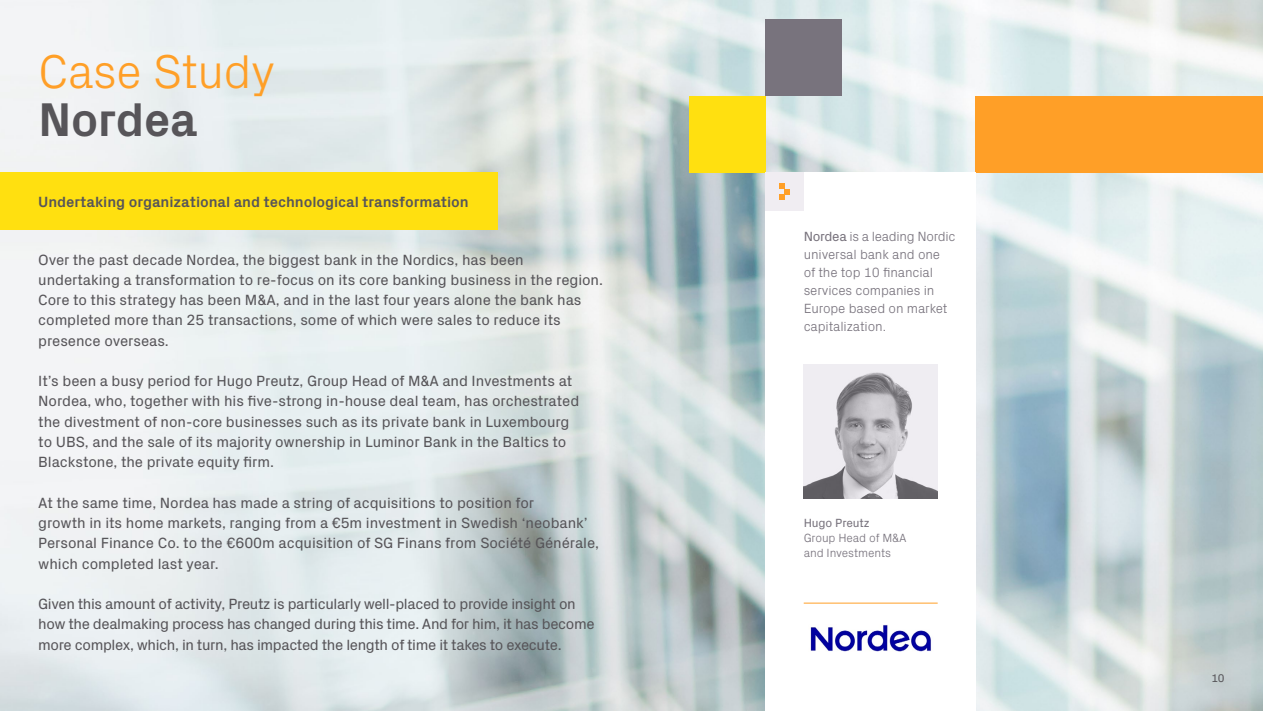
<style>
.page{position:relative;width:1263px;height:711px;background:#fff}
.page>*{position:absolute;margin:0;border:0;box-sizing:border-box;transform-origin:0 0}
.t1{font:300 48px "Px Grotesk";letter-spacing:-.015em;color:#ff9f27}
.t2{font:700 48px "Px Grotesk";letter-spacing:-.015em;color:#575559}
.t3{font:15px/20.2px "Px Grotesk";letter-spacing:-.005em;color:#575559}
.t4{font:15px/20.2px "Px Grotesk";letter-spacing:-.025em;color:#575559}
.t5{font:700 15px "Px Grotesk";letter-spacing:-.005em;color:#575559}
.t6{font:300 13.5px/18px "Px Grotesk";letter-spacing:-.01em;color:#78737d}
.t7{font:300 12px/15px "Px Grotesk";letter-spacing:-.01em;color:#78737d}
.t8{font:12px "Px Grotesk";letter-spacing:-.01em;color:#78737d}
.t9{font:11.25px "Px Grotesk";color:#575559}
.s1{font-weight:400}
</style>
<div class="page">
<img style="left:0;top:0;width:1263px;height:710px">
<div style="left:976px;top:96px;width:287px;height:76px;background:#ff9f27"></div>
<div style="left:689px;top:96px;width:76px;height:76px;background:#ffe010"></div>
<div style="left:765px;top:19px;width:77px;height:77px;background:#78737d"></div>
<div style="left:0;top:172px;width:497px;height:58px;background:#ffe010"></div>
<div style="left:765px;top:172px;width:211px;height:538px;background:#fff"></div>
<img style="left:804px;top:364px;width:133px;height:134px">
<hr style="left:804px;top:602px;width:134px;height:1px;background:#ff9f27">
<div style="left:765px;top:172px;width:39px;height:38px;background:#f0edf2"></div>
<svg style="left:779px;top:183px;width:11px;height:17px"></svg>
<img style="left:810px;top:625px;width:121px;height:26px">
<h1 class="t1" style="left:38px;top:36px;width:239px">Case Study</h1>
<h1 class="t2" style="left:38px;top:84px;width:161px">Nordea</h1>
<p class="t5" style="left:38px;top:190px;width:432px">Undertaking organizational and technological transformation</p>
<p class="t3" style="left:38px;top:248px;width:566px">Over the past decade Nordea, the biggest bank in the Nordics, has been undertaking a transformation to re-focus on its core banking business in the region.<br>Core to this strategy has been M&amp;A, and in the last four years alone the bank has completed more than 25 transactions, some of which were sales to reduce its presence overseas.</p>
<p class="t3" style="left:38px;top:369px;width:542px">It’s been a busy period for Hugo Preutz, Group Head of M&amp;A and Investments at Nordea, who, together with his five-strong in-house deal team, has orchestrated the divestment of non-core businesses such as its private bank in Luxembourg to UBS, and the sale of its majority ownership in Luminor Bank in the Baltics to Blackstone, the private equity firm.</p>
<p class="t3" style="left:38px;top:491px;width:562px">At the same time, Nordea has made a string of acquisitions to position for<br>growth in its home markets, ranging from a €5m investment in Swedish ‘neobank’ Personal Finance Co. to the €600m acquisition of SG Finans from Société Générale, which completed last year.</p>
<p class="t4" style="left:38px;top:592px;width:558px">Given this amount of activity, Preutz is particularly well-placed to provide insight on how the dealmaking process has changed during this time. And for him, it has become more complex, which, in turn, has impacted the length of time it takes to execute.</p>
<p class="t6" style="left:804px;top:226px;width:153px"><span class="s1">Nordea</span> is a leading Nordic universal bank and one<br>of the top 10 financial services companies in<br>Europe based on market capitalization.</p>
<p class="t8" style="left:804px;top:514px;width:67px">Hugo Preutz</p>
<p class="t7" style="left:804px;top:529px;width:105px">Group Head of M&amp;A and Investments</p>
<p class="t9" style="left:1211px;top:669px;width:15px">10</p>
</div>
